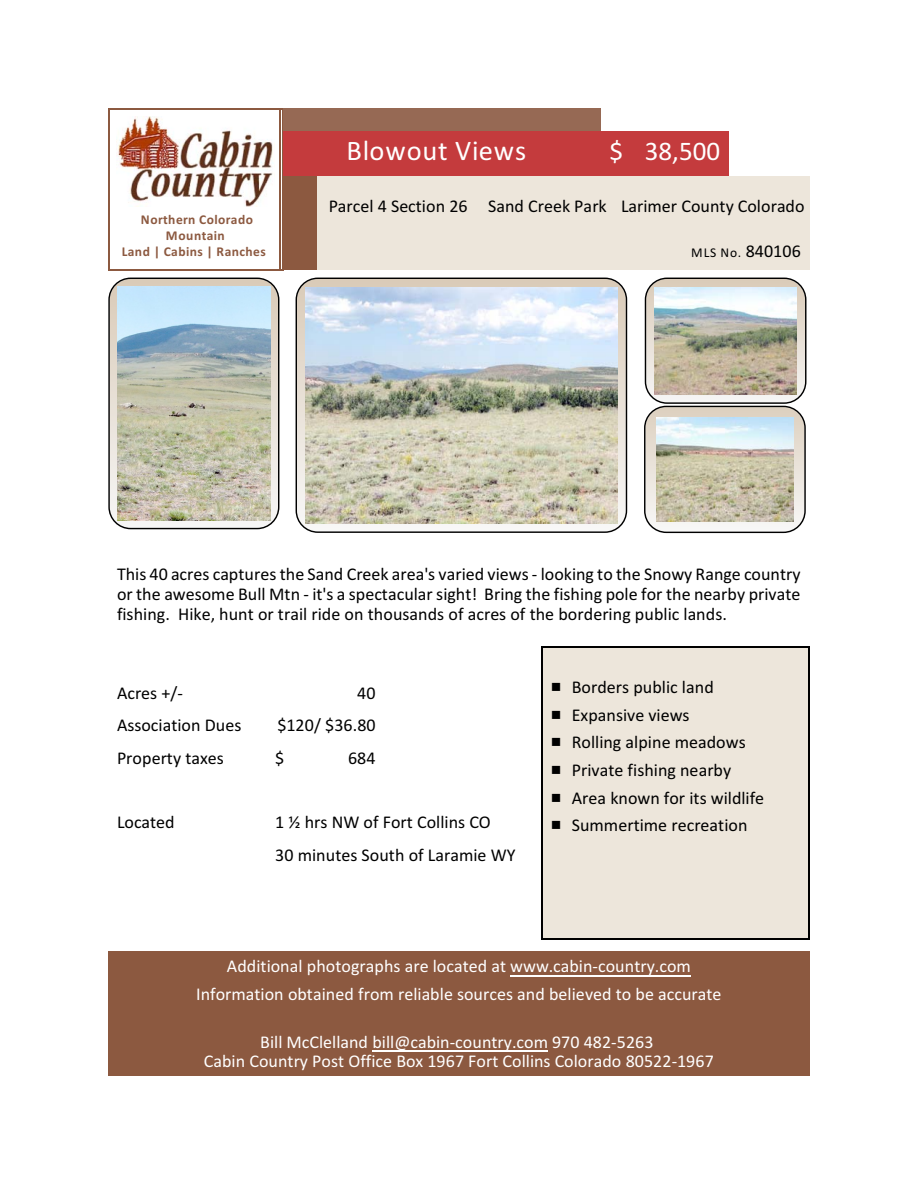
<style>
.page{position:relative;width:918px;height:1188px;background:#fff}
.page>*{position:absolute;margin:0;border:0;box-sizing:border-box;transform-origin:0 0}
.t1{font:28.5px "Calibri";letter-spacing:.025em;color:#fff}
.t2{font:27px "Calibri";color:#fff}
.t3{font:18px/27.8px "Calibri";color:#000}
.t4{font:18px/27.8px "Calibri";color:#fff;text-align:center}
.t5{font:700 13.5px/15.9px "Calibri";letter-spacing:.035em;color:#8c5940;text-align:center}
.t6{font:13.5px "Calibri";color:#000}
.s1{font-size:18px}
</style>
<div class="page">
<hr style="left:108px;top:108px;width:175px;height:1px;background:#8c5940">
<div style="left:284px;top:108px;width:317px;height:23px;background:#966954"></div>
<svg style="left:108px;top:109px;width:1px;height:35px"></svg>
<svg style="left:279px;top:109px;width:4px;height:35px"></svg>
<div style="left:284px;top:131px;width:317px;height:13px;background:#c43b3d"></div>
<div style="left:601px;top:131px;width:128px;height:13px;background:#c43b3d"></div>
<hr style="left:108px;top:144px;width:1px;height:31px;background:#8c5940">
<hr style="left:279px;top:144px;width:1px;height:31px;background:#8c5940">
<hr style="left:282px;top:144px;width:1px;height:31px;background:#8c5940">
<div style="left:284px;top:144px;width:317px;height:31px;background:#c43b3d"></div>
<div style="left:601px;top:144px;width:128px;height:31px;background:#c43b3d"></div>
<hr style="left:108px;top:176px;width:1px;height:60px;background:#8c5940">
<hr style="left:279px;top:176px;width:1px;height:60px;background:#8c5940">
<hr style="left:282px;top:176px;width:1px;height:60px;background:#8c5940">
<div style="left:284px;top:176px;width:33px;height:60px;background:#8c5940"></div>
<div style="left:317px;top:176px;width:162px;height:60px;background:#ede6db"></div>
<div style="left:479px;top:176px;width:122px;height:60px;background:#ede6db"></div>
<div style="left:601px;top:176px;width:20px;height:60px;background:#ede6db"></div>
<div style="left:621px;top:176px;width:108px;height:60px;background:#ede6db"></div>
<div style="left:729px;top:176px;width:81px;height:60px;background:#ede6db"></div>
<hr style="left:108px;top:237px;width:1px;height:33px;background:#8c5940">
<hr style="left:279px;top:237px;width:1px;height:33px;background:#8c5940">
<hr style="left:108px;top:269px;width:175px;height:1px;background:#8c5940">
<hr style="left:282px;top:237px;width:1px;height:33px;background:#8c5940">
<div style="left:284px;top:237px;width:33px;height:33px;background:#8c5940"></div>
<div style="left:317px;top:237px;width:162px;height:33px;background:#ede6db"></div>
<div style="left:479px;top:237px;width:142px;height:33px;background:#ede6db"></div>
<div style="left:621px;top:237px;width:189px;height:33px;background:#ede6db"></div>
<div style="left:541px;top:646px;width:269px;height:32px;background:#ede6db"></div>
<hr style="left:541px;top:646px;width:2px;height:32px;background:#000">
<hr style="left:809px;top:646px;width:1px;height:32px;background:#000">
<hr style="left:541px;top:646px;width:269px;height:1px;background:#000">
<div style="left:541px;top:679px;width:269px;height:32px;background:#ede6db"></div>
<hr style="left:541px;top:679px;width:2px;height:32px;background:#000">
<hr style="left:809px;top:679px;width:1px;height:32px;background:#000">
<div style="left:541px;top:711px;width:269px;height:32px;background:#ede6db"></div>
<hr style="left:541px;top:711px;width:2px;height:32px;background:#000">
<hr style="left:809px;top:711px;width:1px;height:32px;background:#000">
<div style="left:541px;top:743px;width:269px;height:33px;background:#ede6db"></div>
<hr style="left:541px;top:743px;width:2px;height:33px;background:#000">
<hr style="left:809px;top:743px;width:1px;height:33px;background:#000">
<div style="left:541px;top:776px;width:269px;height:32px;background:#ede6db"></div>
<hr style="left:541px;top:776px;width:2px;height:32px;background:#000">
<hr style="left:809px;top:776px;width:1px;height:32px;background:#000">
<div style="left:541px;top:808px;width:269px;height:32px;background:#ede6db"></div>
<hr style="left:541px;top:808px;width:2px;height:32px;background:#000">
<hr style="left:809px;top:808px;width:1px;height:32px;background:#000">
<div style="left:541px;top:841px;width:269px;height:32px;background:#ede6db"></div>
<hr style="left:541px;top:841px;width:2px;height:32px;background:#000">
<hr style="left:809px;top:841px;width:1px;height:32px;background:#000">
<div style="left:541px;top:873px;width:269px;height:66px;background:#ede6db"></div>
<hr style="left:541px;top:873px;width:2px;height:66px;background:#000">
<hr style="left:809px;top:873px;width:1px;height:66px;background:#000">
<hr style="left:541px;top:938px;width:269px;height:1px;background:#000">
<div style="left:108px;top:951px;width:702px;height:125px;background:#8c5940"></div>
<hr style="left:510px;top:975px;width:181px;height:1px;background:#fff">
<hr style="left:372px;top:1050px;width:176px;height:1px;background:#fff">
<img style="left:117px;top:117px;width:156px;height:90px">
<img style="left:296px;top:278px;width:330px;height:254px;border-radius:22px">
<img style="left:306px;top:287px;width:312px;height:236px">
<div style="left:296px;top:278px;width:331px;height:255px;border:1px solid #000;border-radius:22px"></div>
<img style="left:645px;top:406px;width:160px;height:126px;border-radius:22px">
<img style="left:656px;top:418px;width:138px;height:103px">
<div style="left:644px;top:406px;width:162px;height:127px;border:1px solid #000;border-radius:22px"></div>
<img style="left:645px;top:278px;width:161px;height:125px;border-radius:22px">
<img style="left:655px;top:287px;width:142px;height:107px">
<div style="left:645px;top:278px;width:161px;height:126px;border:1px solid #000;border-radius:22px"></div>
<img style="left:109px;top:278px;width:170px;height:251px;border-radius:22px">
<img style="left:117px;top:286px;width:154px;height:235px">
<div style="left:108px;top:278px;width:171px;height:251px;border:1px solid #000;border-radius:22px"></div>
<p class="t5" style="left:122px;top:213px;width:146px">Northern Colorado<br>Mountain<br>Land | Cabins | Ranches</p>
<h1 class="t1" style="left:347px;top:138px;width:181px">Blowout Views</h1>
<h2 class="t2" style="left:610px;top:139px;width:112px">$ 38,500</h2>
<p class="t3" style="left:329px;top:194px;width:477px">Parcel 4 Section 26 Sand Creek Park Larimer County Colorado</p>
<p class="t6" style="left:691px;top:247px;width:111px">MLS No. <span class="s1">840106</span></p>
<p class="t3" style="left:117px;top:565px;width:685px;line-height:20.1px;text-align:justify">This 40 acres captures the Sand Creek area's varied views - looking to the Snowy Range country or the awesome Bull Mtn - it's a spectacular sight! Bring the fishing pole for the nearby private fishing. Hike, hunt or trail ride on thousands of acres of the bordering public lands.</p>
<p class="t3" style="left:117px;top:680px;width:67px">Acres +/-</p>
<p class="t3" style="left:357px;top:680px;width:20px">40</p>
<p class="t3" style="left:572px;top:674px;width:194px">Borders public land<br>Expansive views<br>Rolling alpine meadows<br>Private fishing nearby<br>Area known for its wildlife<br>Summertime recreation</p>
<p class="t3" style="left:117px;top:713px;width:126px">Association Dues</p>
<p class="t3" style="left:277px;top:713px;width:100px">$120/ $36.80</p>
<p class="t3" style="left:117px;top:745px;width:108px">Property taxes</p>
<p class="t3" style="left:275px;top:745px;width:11px">$</p>
<p class="t3" style="left:348px;top:745px;width:29px">684</p>
<p class="t3" style="left:117px;top:810px;width:59px">Located</p>
<p class="t3" style="left:275px;top:808px;width:242px;line-height:32.4px">1 ½ hrs NW of Fort Collins CO<br>30 minutes South of Laramie WY</p>
<p class="t4" style="left:196px;top:954px;width:527px">Additional photographs are located at www.cabin-country.com<br>Information obtained from reliable sources and believed to be accurate</p>
<p class="t4" style="left:204px;top:1033px;width:511px;line-height:19.8px">Bill McClelland bill@cabin-country.com 970 482-5263<br>Cabin Country Post Office Box 1967 Fort Collins Colorado 80522-1967</p>
</div>
